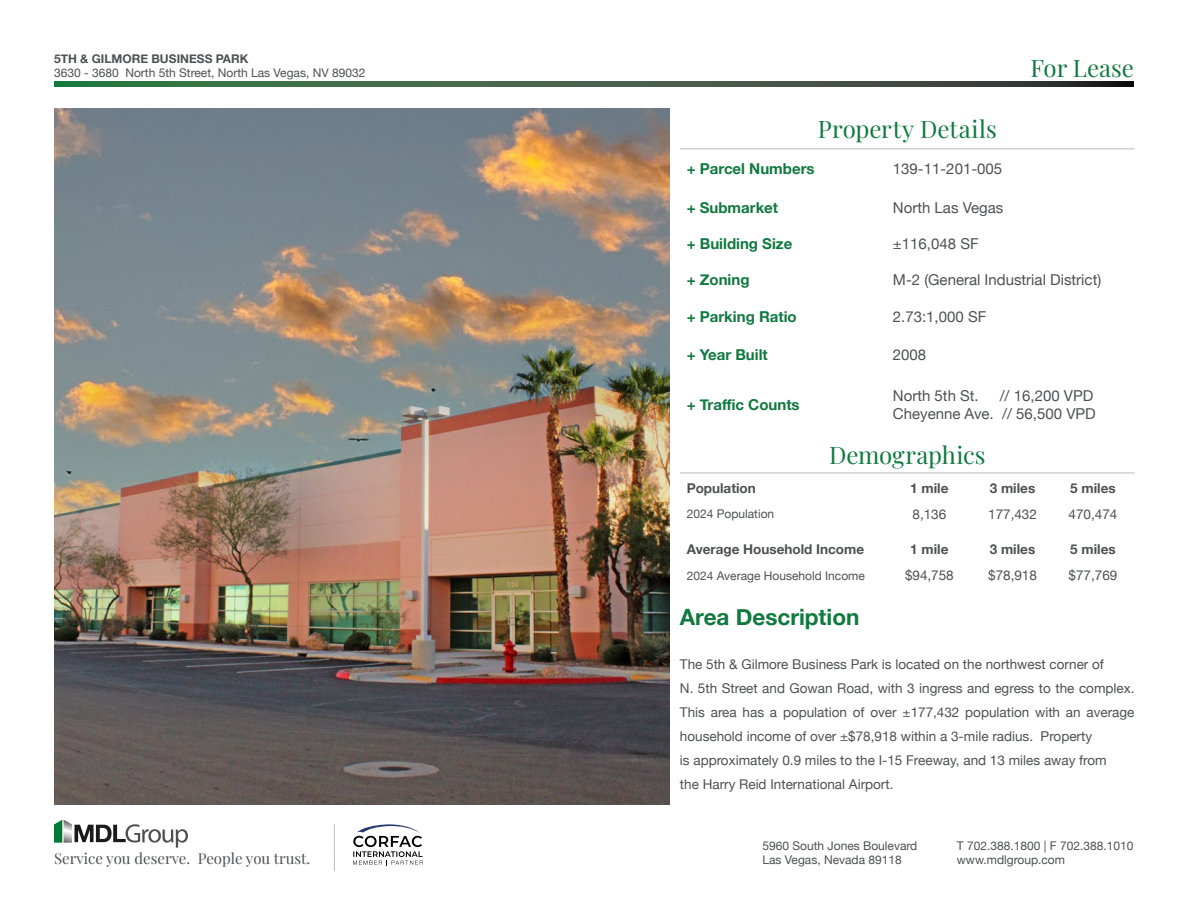
<style>
.page{position:relative;width:1188px;height:918px;background:#fff}
.page>*{position:absolute;margin:0;border:0;box-sizing:border-box;transform-origin:0 0}
.t1{font:24px "Playfair Display";color:#0f793f}
.t2{font:700 22.5px "Helvetica Neue";color:#0f793f}
.t3{font:15px/18px "Helvetica Neue";color:#4f5054;text-align:right}
.t4{font:700 15px "Helvetica Neue";color:#0f793f}
.t5{font:15px "Playfair Display";color:#4f5054}
.t6{font:13.5px/24px "Helvetica Neue";color:#4f5054}
.t7{font:700 13.5px "Helvetica Neue";color:#4f5054}
.t8{font:12px/14.4px "Helvetica Neue";color:#4f5054}
.t9{font:700 12px "Helvetica Neue";color:#4f5054}
</style>
<div class="page">
<svg style="left:54px;top:82px;width:1080px;height:4px;background:#3d5b43"></svg>
<svg style="left:54px;top:820px;width:134px;height:28px"></svg>
<svg style="left:353px;top:824px;width:70px;height:42px"></svg>
<hr style="left:334px;top:824px;width:1px;height:47px;background:#4e4e4e">
<img style="left:54px;top:108px;width:616px;height:696px">
<hr style="left:680px;top:148px;width:455px;height:2px;background:#d2d1cf">
<hr style="left:680px;top:472px;width:205px;height:2px;background:#d2d1cf">
<hr style="left:885px;top:472px;width:89px;height:2px;background:#d2d1cf">
<hr style="left:974px;top:472px;width:77px;height:2px;background:#d2d1cf">
<hr style="left:1051px;top:472px;width:84px;height:2px;background:#d2d1cf">
<p class="t9" style="left:54px;top:49px;width:196px">5TH &amp; GILMORE BUSINESS PARK</p>
<p class="t8" style="left:54px;top:66px;width:313px">3630 - 3680 North 5th Street, North Las Vegas, NV 89032</p>
<h1 class="t1" style="left:1031px;top:49px;width:105px">For Lease</h1>
<h1 class="t1" style="left:818px;top:111px;width:181px">Property Details</h1>
<p class="t4" style="left:687px;top:157px;width:129px">+ Parcel Numbers</p>
<p class="t3" style="left:893px;top:161px;width:111px">139-11-201-005</p>
<p class="t4" style="left:687px;top:196px;width:93px">+ Submarket</p>
<p class="t3" style="left:893px;top:200px;width:112px">North Las Vegas</p>
<p class="t4" style="left:687px;top:232px;width:107px">+ Building Size</p>
<p class="t3" style="left:893px;top:235px;width:87px">±116,048 SF</p>
<p class="t4" style="left:687px;top:268px;width:64px">+ Zoning</p>
<p class="t3" style="left:893px;top:271px;width:210px">M-2 (General Industrial District)</p>
<p class="t4" style="left:687px;top:305px;width:112px">+ Parking Ratio</p>
<p class="t3" style="left:893px;top:308px;width:95px">2.73:1,000 SF</p>
<p class="t4" style="left:687px;top:343px;width:83px">+ Year Built</p>
<p class="t3" style="left:893px;top:346px;width:35px">2008</p>
<p class="t4" style="left:687px;top:393px;width:114px">+ Traffic Counts</p>
<p class="t3" style="left:893px;top:387px;width:204px">// 16,200 VPD<br>Cheyenne Ave. // 56,500 VPD</p>
<h1 class="t1" style="left:829px;top:436px;width:158px">Demographics</h1>
<p class="t3" style="left:893px;top:387px;width:87px">North 5th St.</p>
<p class="t7" style="left:687px;top:477px;width:71px">Population</p>
<p class="t7" style="left:910px;top:477px;width:40px">1 mile</p>
<p class="t7" style="left:990px;top:477px;width:47px">3 miles</p>
<p class="t7" style="left:1070px;top:477px;width:47px">5 miles</p>
<p class="t8" style="left:687px;top:508px;width:89px">2024 Population</p>
<p class="t6" style="left:913px;top:503px;width:35px">8,136</p>
<p class="t6" style="left:988px;top:503px;width:50px">177,432</p>
<p class="t6" style="left:1069px;top:503px;width:50px">470,474</p>
<p class="t7" style="left:687px;top:538px;width:179px">Average Household Income</p>
<p class="t7" style="left:910px;top:538px;width:40px">1 mile</p>
<p class="t7" style="left:990px;top:538px;width:47px">3 miles</p>
<p class="t7" style="left:1070px;top:538px;width:47px">5 miles</p>
<p class="t8" style="left:687px;top:569px;width:180px">2024 Average Household Income</p>
<p class="t6" style="left:905px;top:564px;width:50px">$94,758</p>
<p class="t6" style="left:988px;top:564px;width:50px">$78,918</p>
<p class="t6" style="left:1069px;top:564px;width:50px">$77,769</p>
<h2 class="t2" style="left:680px;top:600px;width:181px">Area Description</h2>
<p class="t6" style="left:680px;top:653px;width:456px">The 5th &amp; Gilmore Business Park is located on the northwest corner of<br>N. 5th Street and Gowan Road, with 3 ingress and egress to the complex.<br>This area has a population of over ±177,432 population with an average household income of over ±$78,918 within a 3-mile radius. Property<br>is approximately 0.9 miles to the I-15 Freeway, and 13 miles away from<br>the Harry Reid International Airport.</p>
<p class="t8" style="left:762px;top:839px;width:156px">5960 South Jones Boulevard<br>Las Vegas, Nevada 89118</p>
<p class="t8" style="left:957px;top:839px;width:178px">T 702.388.1800 | F 702.388.1010</p>
<p class="t5" style="left:54px;top:847px;width:258px">Service you deserve. People you trust.</p>
<p class="t8" style="left:957px;top:853px;width:110px">www.mdlgroup.com</p>
</div>
